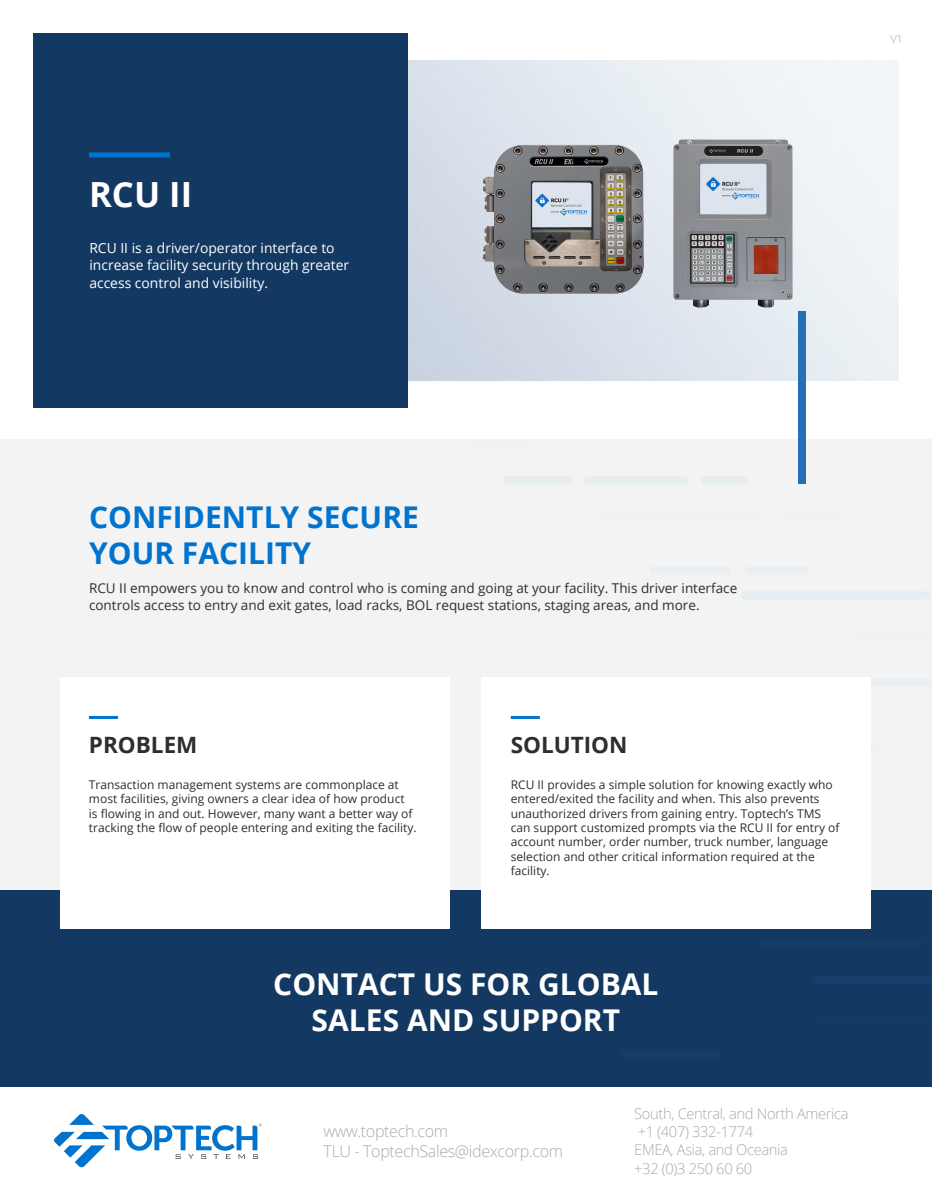
<style>
.page{position:relative;width:932px;height:1202px;background:#fff}
.page>*{position:absolute;margin:0;border:0;box-sizing:border-box;transform-origin:0 0}
.Hardware_Software_Na{font:700 34.65px "Open Sans";color:#fff}
.Call_To_Action{font:700 30px/36px "Open Sans";color:#fff;text-align:center}
.Blue_Front_Page_Head{font:700 30px/36px "Open Sans";color:#0073ce}
.Problem_Solution_Sub{font:700 22.5px "Open Sans";color:#2c2e32}
.t1{font:300 16.2px/20px "Open Sans";letter-spacing:-.025em;color:#a7aaac}
.t2{font:300 14.7px/18.3px "Open Sans";letter-spacing:-.025em;color:#a7aaac}
.Hardware_Software_su{font:13.8px/17.4px "Open Sans";color:#fff}
.Front_page_text{font:13.5px/16.2px "Open Sans";color:#2c2e31}
.Problem_Solution_Tex{font:12px/14.4px "Open Sans";color:#2c2e31}
.t3{font:300 11.25px "Open Sans";color:#a7aaac}
</style>
<div class="page">
<svg style="left:54px;top:1114px;width:207px;height:53px"></svg>
<div style="left:0;top:439px;width:932px;height:475px;background:#f3f3f3"></div>
<img style="left:481px;top:144px;width:163px;height:150px">
<img style="left:673px;top:140px;width:119px;height:167px">
<div style="left:33px;top:33px;width:375px;height:374px;background:#133963"></div>
<div style="left:0;top:889px;width:932px;height:197px;background:#133963"></div>
<div style="left:798px;top:311px;width:8px;height:173px;background:#2370b9"></div>
<div style="left:60px;top:677px;width:389px;height:251px;background:#fff"></div>
<div style="left:502px;top:476px;width:70px;height:8px;background:#e6edf1;border-radius:4px"></div>
<div style="left:584px;top:476px;width:104px;height:8px;background:#e6edf1;border-radius:4px"></div>
<div style="left:701px;top:476px;width:46px;height:8px;background:#e6edf1;border-radius:4px"></div>
<div style="left:740px;top:591px;width:189px;height:8px;background:#e6edf1;border-radius:4px"></div>
<div style="left:621px;top:1050px;width:98px;height:8px;background:#153f6a;border-radius:4px"></div>
<div style="left:649px;top:566px;width:82px;height:8px;background:#eaeff1;border-radius:4px"></div>
<div style="left:744px;top:566px;width:65px;height:8px;background:#eaeff1;border-radius:4px"></div>
<div style="left:758px;top:939px;width:164px;height:8px;background:#143d67;border-radius:4px"></div>
<div style="left:466px;top:439px;width:63px;height:8px;background:#eff1f2;border-radius:4px"></div>
<div style="left:597px;top:513px;width:165px;height:8px;background:#eff1f2;border-radius:4px"></div>
<div style="left:783px;top:513px;width:57px;height:8px;background:#eff1f2;border-radius:4px"></div>
<div style="left:669px;top:744px;width:213px;height:9px;background:#eff1f2;border-radius:4px"></div>
<div style="left:481px;top:677px;width:390px;height:251px;background:#fff"></div>
<hr style="left:89px;top:716px;width:29px;height:3px;background:#0073ce">
<hr style="left:510px;top:716px;width:30px;height:3px;background:#0073ce">
<div style="left:89px;top:152px;width:81px;height:5px;background:#0073ce"></div>
<p class="Hardware_Software_Na" style="left:89px;top:170px;width:105px">RCU II</p>
<p class="Hardware_Software_su" style="left:89px;top:239px;width:261px">RCU II is a driver/operator interface to increase facility security through greater access control and visibility.</p>
<p class="t3" style="left:890px;top:31px;width:14px">V1</p>
<p class="Blue_Front_Page_Head" style="left:89px;top:498px;width:331px">CONFIDENTLY SECURE<br>YOUR FACILITY</p>
<p class="Front_page_text" style="left:89px;top:580px;width:649px">RCU II empowers you to know and control who is coming and going at your facility. This driver interface controls access to entry and exit gates, load racks, BOL request stations, staging areas, and more.</p>
<p class="Problem_Solution_Sub" style="left:89px;top:729px;width:110px">PROBLEM</p>
<p class="Problem_Solution_Sub" style="left:510px;top:729px;width:118px">SOLUTION</p>
<p class="Problem_Solution_Tex" style="left:89px;top:777px;width:329px">Transaction management systems are commonplace at most facilities, giving owners a clear idea of how product<br>is flowing in and out. However, many want a better way of tracking the flow of people entering and exiting the facility.</p>
<p class="Problem_Solution_Tex" style="left:510px;top:777px;width:330px">RCU II provides a simple solution for knowing exactly who entered/exited the facility and when. This also prevents unauthorized drivers from gaining entry. Toptech’s TMS can support customized prompts via the RCU II for entry of account number, order number, truck number, language selection and other critical information required at the facility.</p>
<p class="Call_To_Action" style="left:273px;top:965px;width:387px">CONTACT US FOR GLOBAL<br>SALES AND SUPPORT</p>
<h3 class="t1" style="left:323px;top:1120px;width:241px">www.toptech.com<br>TLU - ToptechSales@idexcorp.com</h3>
<p class="t2" style="left:634px;top:1104px;width:216px">South, Central, and North America +1 (407) 332-1774<br>EMEA, Asia, and Oceania<br>+32 (0)3 250 60 60</p>
</div>
